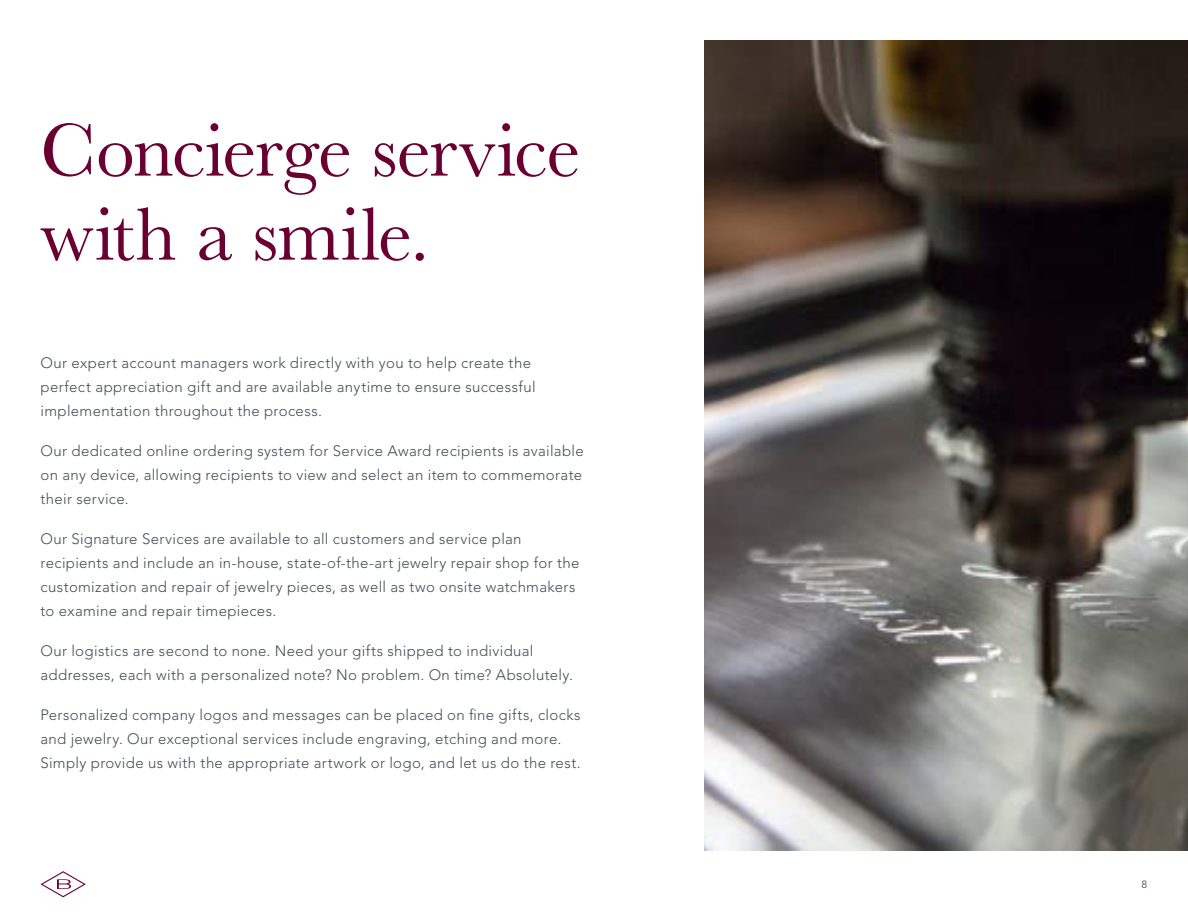
<style>
.page{position:relative;width:1188px;height:918px;background:#fff}
.page>*{position:absolute;margin:0;border:0;box-sizing:border-box;transform-origin:0 0}
.t1{font:78px/84px "Baskerville MT Std";letter-spacing:-.01em;color:#6a0032}
.t2{font:300 15px/24px "Avenir LT Std";letter-spacing:.02em;color:#464d52}
.t3{font:10.5px "Avenir LT Std";color:#464d52}
</style>
<div class="page">
<svg style="left:40px;top:871px;width:46px;height:26px"></svg>
<img style="left:704px;top:40px;width:484px;height:810px">
<h1 class="t1" style="left:40px;top:108px;width:542px">Concierge service with a smile.</h1>
<p class="t2" style="left:40px;top:350px;width:497px">Our expert account managers work directly with you to help create the perfect appreciation gift and are available anytime to ensure successful implementation throughout the process.</p>
<p class="t2" style="left:40px;top:439px;width:545px;text-align:justify">Our dedicated online ordering system for Service Award recipients is available on any device, allowing recipients to view and select an item to commemorate their service.</p>
<p class="t2" style="left:40px;top:527px;width:540px">Our Signature Services are available to all customers and service plan recipients and include an in-house, state-of-the-art jewelry repair shop for the customization and repair of jewelry pieces, as well as two onsite watchmakers to examine and repair timepieces.</p>
<p class="t2" style="left:40px;top:639px;width:534px">Our logistics are second to none. Need your gifts shipped to individual addresses, each with a personalized note? No problem. On time? Absolutely.</p>
<p class="t2" style="left:40px;top:703px;width:542px">Personalized company logos and messages can be placed on fine gifts, clocks and jewelry. Our exceptional services include engraving, etching and more.<br>Simply provide us with the appropriate artwork or logo, and let us do the rest.</p>
<p class="t3" style="left:1142px;top:878px;width:7px">8</p>
</div>
